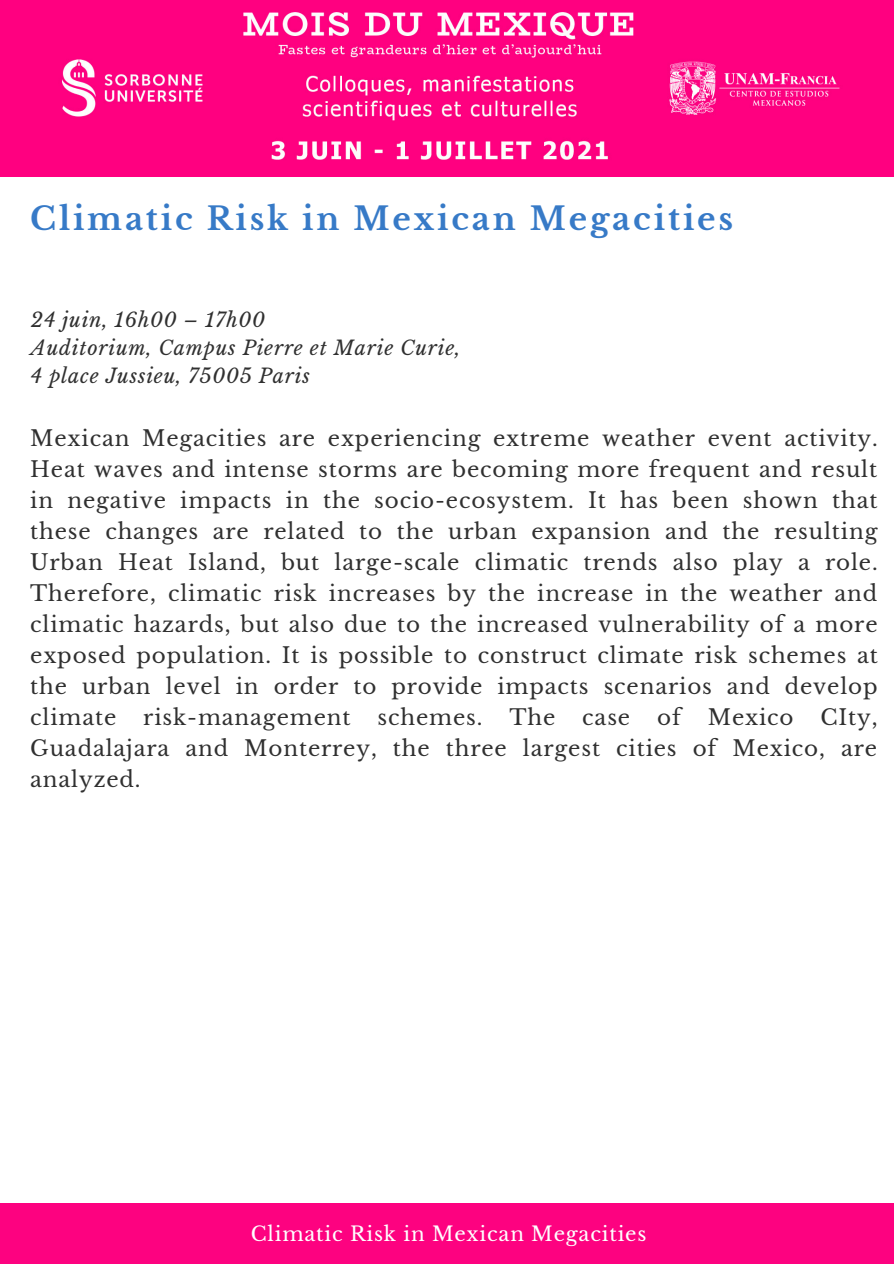
<style>
.page{position:relative;width:894px;height:1264px;background:#fff}
.page>*{position:absolute;margin:0;border:0;box-sizing:border-box;transform-origin:0 0}
.t1{font:700 31.5px "Libre Baskerville";letter-spacing:.09em;color:#377ac7}
.t2{font:21.45px/31px "Libre Baskerville";letter-spacing:.04em;color:#303030;text-align:justify}
.t3{font:italic 19.8px "Libre Baskerville";letter-spacing:.04em;color:#303030}
.t4{font:19.8px "Libre Baskerville";letter-spacing:.04em;color:#fff}
</style>
<div class="page">
<div style="left:0;top:1203px;width:893px;height:60px;background:#fd0280"></div>
<img style="left:0;top:0;width:893px;height:177px">
<p class="t1" style="left:30px;top:199px;width:704px">Climatic Risk in Mexican Megacities</p>
<p class="t3" style="left:31px;top:308px;width:236px">24 juin, 16h00 – 17h00</p>
<p class="t3" style="left:31px;top:336px;width:431px">Auditorium, Campus Pierre et Marie Curie,</p>
<p class="t3" style="left:31px;top:364px;width:280px">4 place Jussieu, 75005 Paris</p>
<p class="t2" style="left:30px;top:423px;width:849px">Mexican Megacities are experiencing extreme weather event activity.<br>Heat waves and intense storms are becoming more frequent and result in negative impacts in the socio-ecosystem. It has been shown that these changes are related to the urban expansion and the resulting Urban Heat Island, but large-scale climatic trends also play a role.<br>Therefore, climatic risk increases by the increase in the weather and climatic hazards, but also due to the increased vulnerability of a more exposed population. It is possible to construct climate risk schemes at the urban level in order to provide impacts scenarios and develop climate</p>
<p class="t2" style="left:143px;top:702px;width:209px">risk-management</p>
<p class="t2" style="left:377px;top:702px;width:106px">schemes.</p>
<p class="t2" style="left:509px;top:702px;width:47px">The</p>
<p class="t2" style="left:582px;top:702px;width:49px">case</p>
<p class="t2" style="left:657px;top:702px;width:25px">of</p>
<p class="t2" style="left:707px;top:702px;width:87px">Mexico</p>
<p class="t2" style="left:30px;top:702px;width:848px;text-indent:790px">CIty, Guadalajara and Monterrey, the three largest cities of Mexico, are analyzed.</p>
<p class="t4" style="left:251px;top:1221px;width:397px">Climatic Risk in Mexican Megacities</p>
</div>
